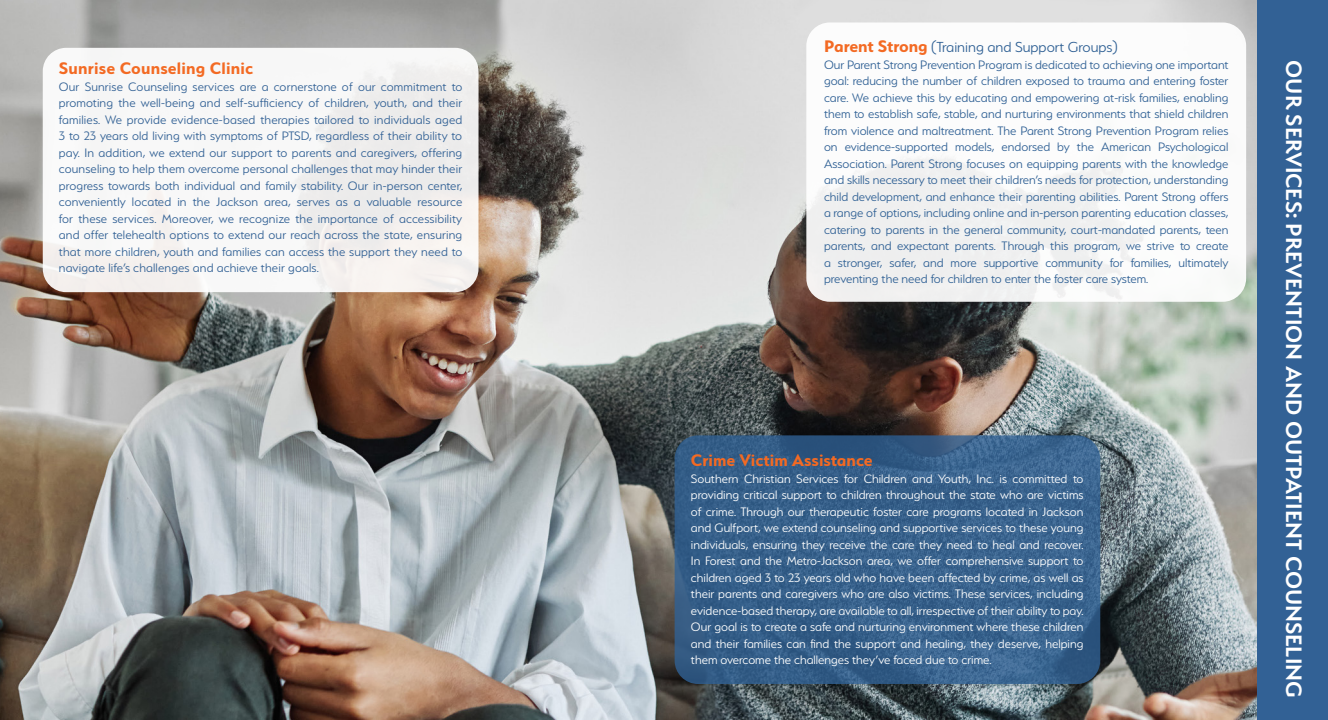
<style>
.page{position:relative;width:1328px;height:720px;background:#fff}
.page>*{position:absolute;margin:0;border:0;box-sizing:border-box;transform-origin:0 0}
.t1{font:600 25px "Serenity";color:#fff}
.t2{font:700 18.75px "Serenity";letter-spacing:.005em;color:#f36a23}
.t3{font:300 16.25px "Serenity";color:#306195}
.t4{font:300 13.75px/16.5px "Serenity";color:#306195;text-align:justify}
.t5{font:300 13.75px/16.5px "Serenity";color:#fff;text-align:justify}
.t6{font:300 13.75px/16.5px "Serenity";letter-spacing:.01em;color:#326195;text-align:justify}
.s1{font-weight:700;font-size:18.75px;color:#f36a23}
</style>
<div class="page">
<img style="left:0;top:0;width:1257px;height:720px">
<div style="left:1257px;top:0;width:71px;height:720px;background:#326195"></div>
<div style="left:806px;top:22px;width:440px;height:280px;background:linear-gradient(to right,#f5f5f5,#fbfbfb);border-radius:23px"></div>
<div style="left:43px;top:48px;width:435px;height:244px;background:#f7f7f7;border-radius:23px"></div>
<svg style="left:674px;top:435px;width:426px;height:249px;background:#37608a"></svg>
<p class="t2" style="left:59px;top:58px;width:196px">Sunrise Counseling Clinic</p>
<p class="t6" style="left:59px;top:78px;width:405px">Our Sunrise Counseling services are a cornerstone of our commitment to promoting the well-being and self-sufficiency of children, youth, and their families. We provide evidence-based therapies tailored to individuals aged 3 to 23 years old living with symptoms of PTSD, regardless of their ability to pay. In addition, we extend our support to parents and caregivers, offering counseling to help them overcome personal challenges that may hinder their progress towards both individual and family stability. Our in-person center, conveniently located in the Jackson area, serves as a valuable resource for these services. Moreover, we recognize the importance of accessibility and offer telehealth options to extend our reach across the state, ensuring that more children, youth and families can access the support they need to navigate life’s challenges and achieve their goals.</p>
<p class="t3" style="left:824px;top:39px;width:295px"><span class="s1">Parent Strong</span> (Training and Support Groups)</p>
<p class="t4" style="left:824px;top:56px;width:406px">Our Parent Strong Prevention Program is dedicated to achieving one important goal: reducing the number of children exposed to trauma and entering foster care. We achieve this by educating and empowering at-risk families, enabling them to establish safe, stable, and nurturing environments that shield children from violence and maltreatment. The Parent Strong Prevention Program relies on evidence-supported models, endorsed by the American Psychological Association. Parent Strong focuses on equipping parents with the knowledge and skills necessary to meet their children’s needs for protection, understanding child development, and enhance their parenting abilities. Parent Strong offers a range of options, including online and in-person parenting education classes, catering to parents in the general community, court-mandated parents, teen parents, and expectant parents. Through this program, we strive to create a stronger, safer, and more supportive community for families, ultimately preventing the need for children to enter the foster care system.</p>
<p class="t2" style="left:691px;top:450px;width:183px">Crime Victim Assistance</p>
<p class="t5" style="left:691px;top:470px;width:394px">Southern Christian Services for Children and Youth, Inc. is committed to providing critical support to children throughout the state who are victims of crime. Through our therapeutic foster care programs located in Jackson and Gulfport, we extend counseling and supportive services to these young individuals, ensuring they receive the care they need to heal and recover.<br>In Forest and the Metro-Jackson area, we offer comprehensive support to children aged 3 to 23 years old who have been affected by crime, as well as their parents and caregivers who are also victims. These services, including evidence-based therapy, are available to all, irrespective of their ability to pay.<br>Our goal is to create a safe and nurturing environment where these children and their families can find the support and healing, they deserve, helping them overcome the challenges they’ve faced due to crime.</p>
<p class="t1" style="left:1307px;top:60px;width:639px;rotate:90deg">OUR SERVICES: PREVENTION AND OUTPATIENT COUNSELING</p>
</div>
